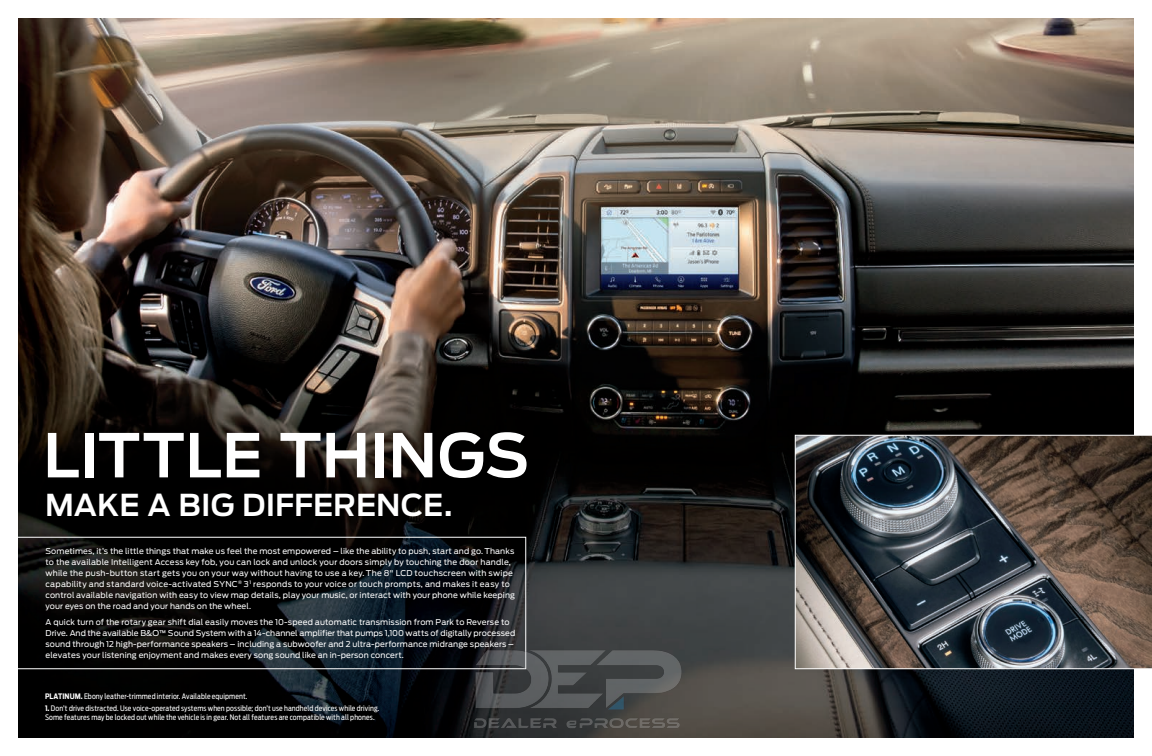
<style>
.page{position:relative;width:1152px;height:756px;background:#fff}
.page>*{position:absolute;margin:0;border:0;box-sizing:border-box;transform-origin:0 0}
.t1{font:600 60px "Ford Antenna";color:#fff}
.t2{font:600 30px "Ford Antenna";color:#fff}
.t3{font:8px/11px "Ford Antenna";letter-spacing:.015em;color:#fff}
.t4{font:7.5px/8.5px "Ford Antenna Cond";letter-spacing:.015em;color:#fff}
.s1{font-weight:500;font-size:6.5px}
.s2{font-weight:700}
</style>
<div class="page">
<img style="left:18px;top:18px;width:1116px;height:720px">
<img style="left:795px;top:435px;width:357px;height:234px">
<div style="left:9px;top:537px;width:517px;height:132px;border:1px solid #fff"></div>
<img style="left:461px;top:630px;width:230px;height:108px">
<h1 class="t1" style="left:43px;top:402px;width:487px">LITTLE THINGS</h1>
<h2 class="t2" style="left:45px;top:478px;width:409px">MAKE A BIG DIFFERENCE.</h2>
<p class="t3" style="left:46px;top:545px;width:471px">Sometimes, it’s the little things that make us feel the most empowered – like the ability to push, start and go. Thanks to the available Intelligent Access key fob, you can lock and unlock your doors simply by touching the door handle, while the push-button start gets you on your way without having to use a key. The 8" LCD touchscreen with swipe capability and standard voice-activated SYNC<sup>®</sup> 3<sup>1</sup> responds to your voice or touch prompts, and makes it easy to control available navigation with easy to view map details, play your music, or interact with your phone while keeping your eyes on the road and your hands on the wheel.</p>
<p class="t3" style="left:46px;top:616px;width:471px">A quick turn of the rotary gear shift dial easily moves the 10-speed automatic transmission from Park to Reverse to Drive. And the available B&amp;O<span class="s1">™</span> Sound System with a 14-channel amplifier that pumps 1,100 watts of digitally processed sound through 12 high-performance speakers – including a subwoofer and 2 ultra-performance midrange speakers – elevates your listening enjoyment and makes every song sound like an in-person concert.</p>
<p class="t4" style="left:45px;top:691px;width:204px"><span class="s2">PLATINUM.</span> Ebony leather-trimmed interior. Available equipment.</p>
<p class="t4" style="left:45px;top:704px;width:336px"><span class="s2">1.</span> Don’t drive distracted. Use voice-operated systems when possible; don’t use handheld devices while driving.<br>Some features may be locked out while the vehicle is in gear. Not all features are compatible with all phones.</p>
</div>
